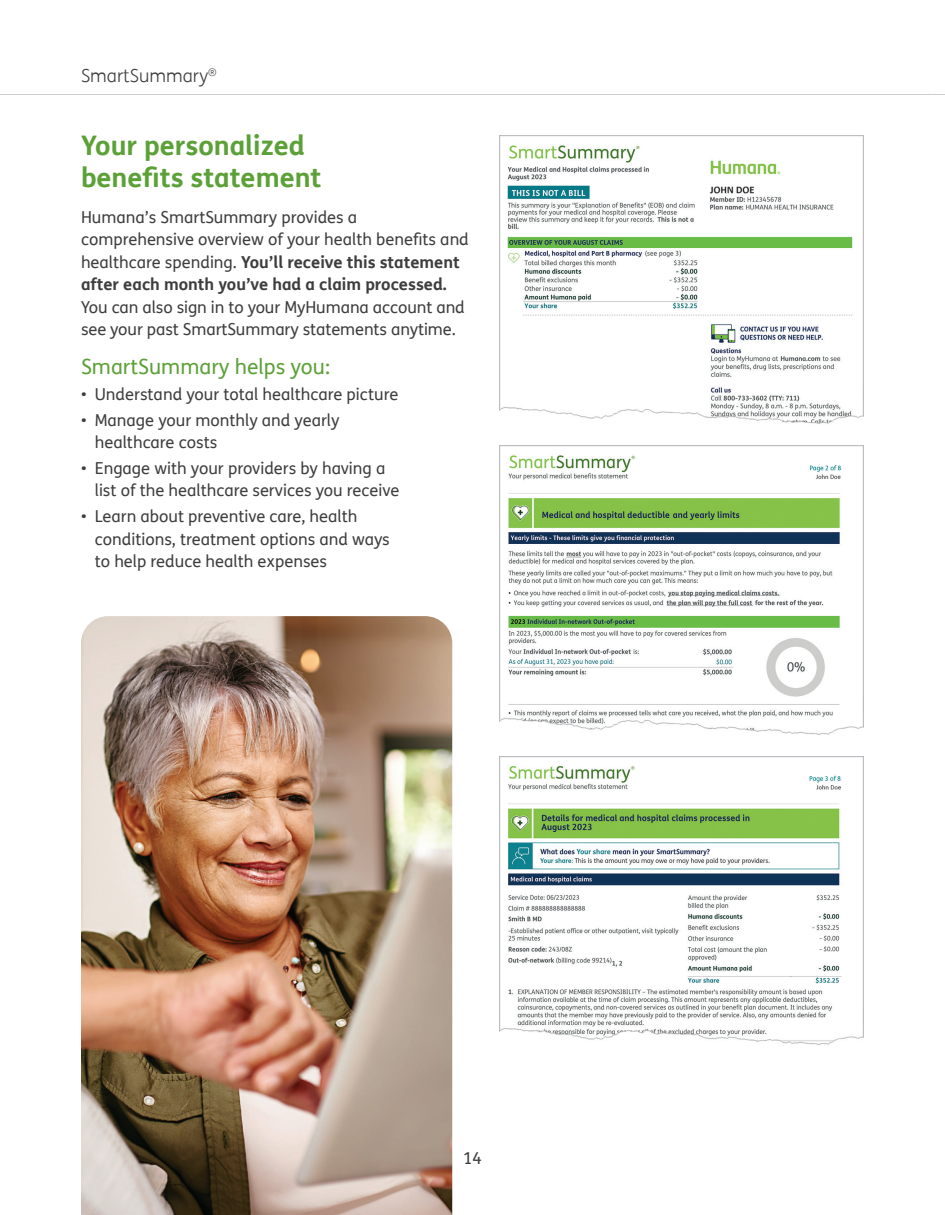
<style>
.page{position:relative;width:945px;height:1215px;background:#fff}
.page>*{position:absolute;margin:0;border:0;box-sizing:border-box;transform-origin:0 0}
.t1{font:700 27px/31.5px "FS Humana";color:#5ca138}
.t2{font:21px "FS Humana";color:#5ca138}
.t3{font:300 18px "FS Humana";color:#3e3e3f}
.t4{font:16.5px/22.5px "FS Humana";color:#3e3e3f}
.s1{font-weight:700}
</style>
<div class="page">
<hr style="left:0;top:94px;width:932px;height:1px;background:#cbccce">
<svg style="left:932px;top:94px;width:13px;height:1px"></svg>
<img style="left:81px;top:616px;width:371px;height:599px">
<img style="left:499px;top:135px;width:365px;height:289px">
<img style="left:499px;top:446px;width:365px;height:289px">
<img style="left:499px;top:756px;width:365px;height:289px">
<p class="t3" style="left:81px;top:64px;width:137px">SmartSummary<sup>®</sup></p>
<h1 class="t1" style="left:81px;top:129px;width:242px">Your personalized benefits statement</h1>
<p class="t4" style="left:81px;top:205px;width:389px">Humana’s SmartSummary provides a comprehensive overview of your health benefits and healthcare spending. <span class="s1">You’ll receive this statement after each month you’ve had a claim processed.</span></p>
<p class="t4" style="left:81px;top:295px;width:385px">You can also sign in to your MyHumana account and see your past SmartSummary statements anytime.</p>
<p class="t2" style="left:81px;top:352px;width:251px">SmartSummary helps you:</p>
<p class="t4" style="left:81px;top:383px;width:319px">• Understand your total healthcare picture</p>
<p class="t4" style="left:95px;top:408px;width:246px;text-indent:-14px">• Manage your monthly and yearly healthcare costs</p>
<p class="t4" style="left:95px;top:457px;width:306px;text-indent:-14px">• Engage with your providers by having a list of the healthcare services you receive</p>
<p class="t4" style="left:95px;top:505px;width:296px;text-indent:-14px">• Learn about preventive care, health conditions, treatment options and ways to help reduce health expenses</p>
<p class="t4" style="left:463px;top:1146px;width:20px">14</p>
</div>
